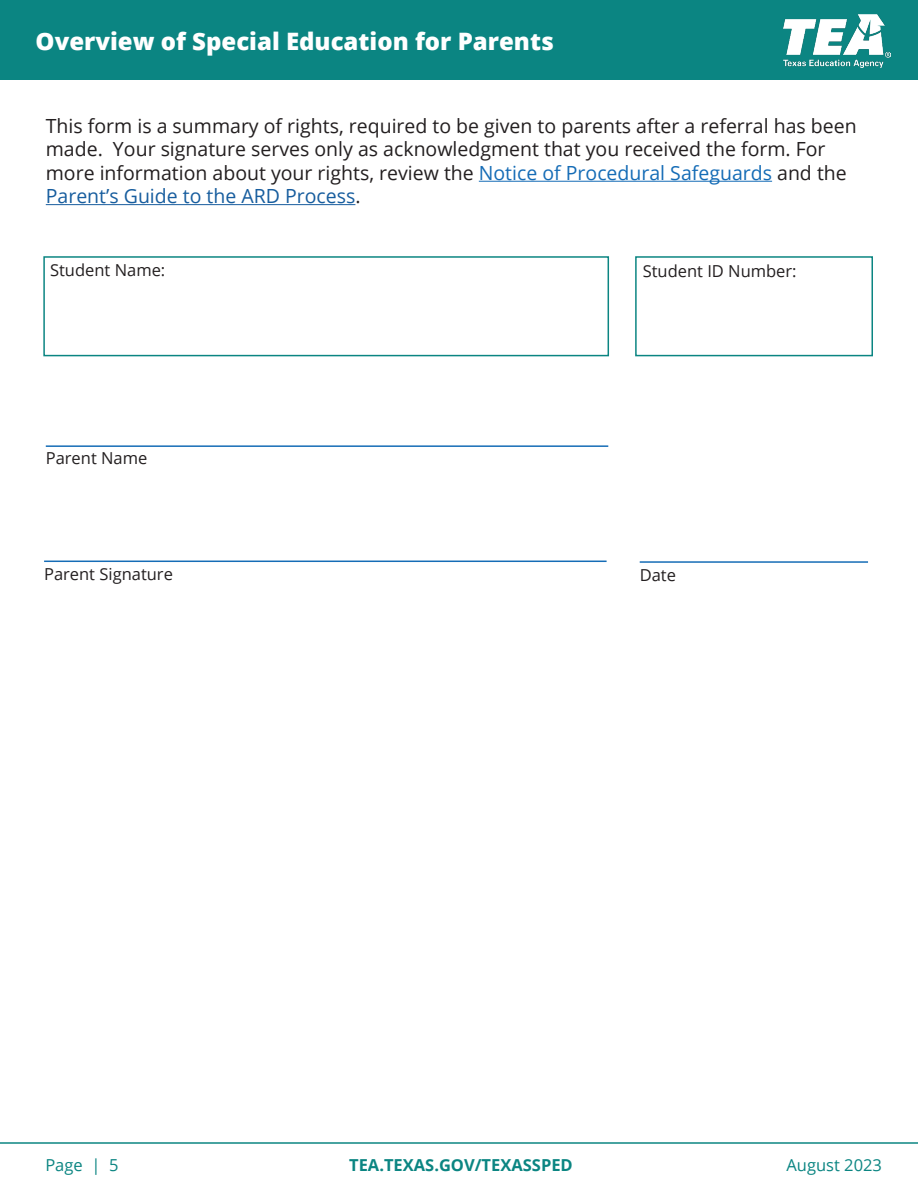
<style>
.page{position:relative;width:918px;height:1188px;background:#fff}
.page>*{position:absolute;margin:0;border:0;box-sizing:border-box;transform-origin:0 0}
.t1{font:800 24px "Open Sans";color:#fff}
.t2{font:19.5px/23.4px "Open Sans";color:#231f20}
.t3{font:16.5px "Open Sans";color:#231f20}
.t4{font:700 16.5px "Open Sans";color:#0b8582}
.t5{font:16.5px "Open Sans";color:#0b8582}
.s1{color:#156cb6}
.s2{color:#175d9e}
</style>
<div class="page">
<div style="left:0;top:0;width:918px;height:79px;background:#0b8582"></div>
<img style="left:783px;top:15px;width:107px;height:53px">
<hr style="left:0;top:1142px;width:918px;height:2px;background:#0b8582">
<hr style="left:46px;top:445px;width:562px;height:2px;background:#156cb6">
<hr style="left:44px;top:561px;width:563px;height:1px;background:#156cb6">
<hr style="left:640px;top:561px;width:228px;height:2px;background:#156cb6">
<hr style="left:479px;top:181px;width:293px;height:1px;background:#156cb6">
<hr style="left:46px;top:204px;width:309px;height:1px;background:#175d9e">
<div style="left:43px;top:256px;width:566px;height:100px;border:2px solid #0b8582"></div>
<div style="left:635px;top:256px;width:238px;height:100px;border:2px solid #0b8582"></div>
<p class="t1" style="left:36px;top:23px;width:520px">Overview of Special Education for Parents</p>
<p class="t2" style="left:46px;top:114px;width:812px">This form is a summary of rights, required to be given to parents after a referral has been made. Your signature serves only as acknowledgment that you received the form. For more information about your rights, review the <span class="s1">Notice of Procedural Safeguards</span> and the <span class="s2">Parent’s Guide to the ARD Process</span>.</p>
<p class="t3" style="left:50px;top:258px;width:117px">Student Name:</p>
<p class="t3" style="left:643px;top:260px;width:155px">Student ID Number:</p>
<p class="t3" style="left:46px;top:447px;width:103px">Parent Name</p>
<p class="t3" style="left:44px;top:562px;width:130px">Parent Signature</p>
<p class="t3" style="left:640px;top:564px;width:38px">Date</p>
<p class="t5" style="left:45px;top:1154px;width:75px">Page | 5</p>
<p class="t4" style="left:349px;top:1153px;width:225px">TEA.TEXAS.GOV/TEXASSPED</p>
<p class="t5" style="left:787px;top:1154px;width:97px">August 2023</p>
</div>
